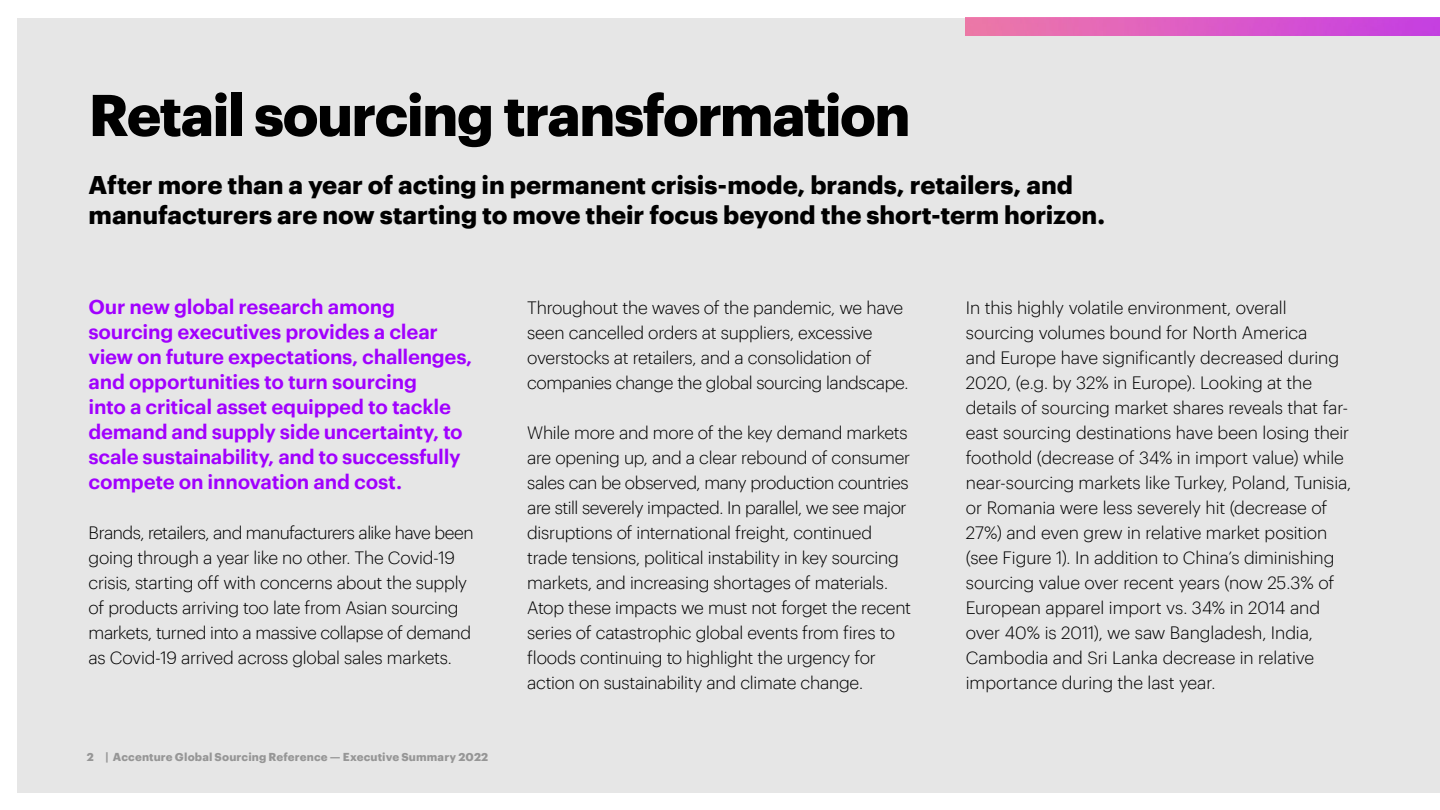
<style>
.page{position:relative;width:1440px;height:810px;background:#fff}
.page>*{position:absolute;margin:0;border:0;box-sizing:border-box;transform-origin:0 0}
.t1{font:700 57.5px "Graphik";letter-spacing:-.03em;color:#000}
.t2{font:700 25px/30px "Graphik";color:#000}
.t3{font:600 20px/25px "Graphik";letter-spacing:-.015em;color:#a100ff}
.t4{font:300 17.5px/25px "Graphik";letter-spacing:-.015em;color:#000}
.t5{font:700 11.25px "Graphik";letter-spacing:.01em;color:#969696}
</style>
<div class="page">
<div style="left:18px;top:18px;width:1422px;height:774px;background:#e6e6e6"></div>
<img style="left:966px;top:18px;width:474px;height:17px">
<h1 class="t1" style="left:89px;top:71px;width:824px">Retail sourcing transformation</h1>
<h2 class="t2" style="left:89px;top:167px;width:1018px">After more than a year of acting in permanent crisis-mode, brands, retailers, and manufacturers are now starting to move their focus beyond the short-term horizon.</h2>
<p class="t3" style="left:89px;top:292px;width:385px">Our new global research among sourcing executives provides a clear view on future expectations, challenges, and opportunities to turn sourcing<br>into a critical asset equipped to tackle demand and supply side uncertainty, to scale sustainability, and to successfully compete on innovation and cost.</p>
<p class="t4" style="left:89px;top:518px;width:387px">Brands, retailers, and manufacturers alike have been going through a year like no other. The Covid-19 crisis, starting off with concerns about the supply of products arriving too late from Asian sourcing markets, turned into a massive collapse of demand as Covid-19 arrived across global sales markets.</p>
<p class="t5" style="left:87px;top:749px;width:403px">2 | Accenture Global Sourcing Reference — Executive Summary 2022</p>
<p class="t4" style="left:527px;top:293px;width:383px">Throughout the waves of the pandemic, we have seen cancelled orders at suppliers, excessive overstocks at retailers, and a consolidation of companies change the global sourcing landscape.</p>
<p class="t4" style="left:527px;top:418px;width:386px">While more and more of the key demand markets are opening up, and a clear rebound of consumer sales can be observed, many production countries are still severely impacted. In parallel, we see major disruptions of international freight, continued trade tensions, political instability in key sourcing markets, and increasing shortages of materials.<br>Atop these impacts we must not forget the recent series of catastrophic global events from fires to floods continuing to highlight the urgency for action on sustainability and climate change.</p>
<p class="t4" style="left:966px;top:294px;width:387px">In this highly volatile environment, overall sourcing volumes bound for North America<br>and Europe have significantly decreased during 2020, (e.g. by 32% in Europe). Looking at the details of sourcing market shares reveals that far&shy;east sourcing destinations have been losing their foothold (decrease of 34% in import value) while near-sourcing markets like Turkey, Poland, Tunisia, or Romania were less severely hit (decrease of 27%) and even grew in relative market position (see Figure 1). In addition to China’s diminishing sourcing value over recent years (now 25.3% of European apparel import vs. 34% in 2014 and over 40% is 2011), we saw Bangladesh, India, Cambodia and Sri Lanka decrease in relative importance during the last year.</p>
</div>
